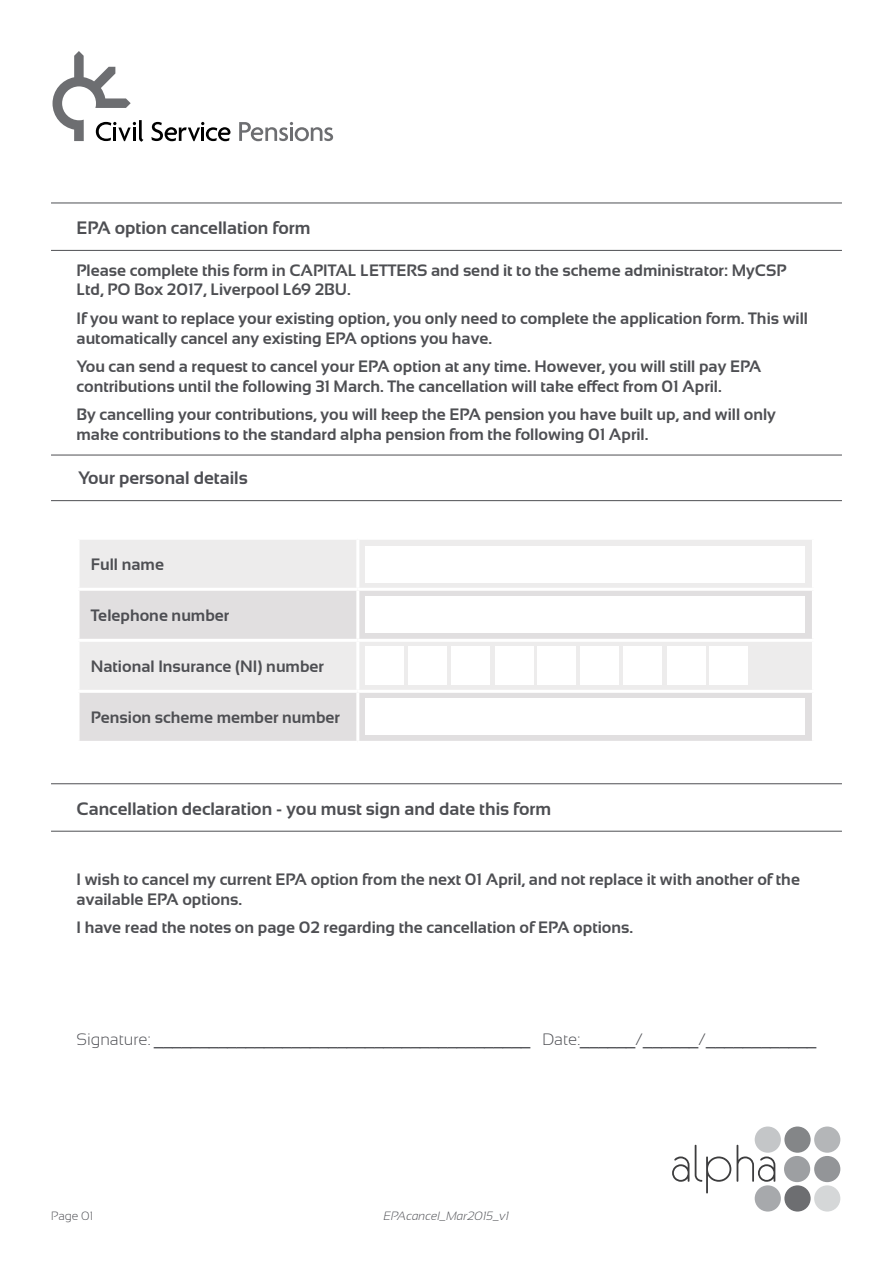
<style>
.page{position:relative;width:893px;height:1263px;background:#fff}
.page>*{position:absolute;margin:0;border:0;box-sizing:border-box;transform-origin:0 0}
.t1{font:700 18px "Sansation";color:#4e4f53}
.t2{font:700 18px "Sansation";color:#4d4e53}
.t3{font:700 16.5px/19.8px "Sansation";color:#4e4f53}
.t4{font:16.5px "Arial";color:#4d4e53}
.t5{font:700 16.5px "Sansation";color:#4d4e53}
.t6{font:italic 300 12px "Sansation";color:#4d4e53}
.t7{font:300 12px "Sansation";color:#4d4e53}
.s1{font-family:"Sansation";font-weight:300}
</style>
<div class="page">
<svg style="left:53px;top:51px;width:90px;height:91px"></svg>
<svg style="left:151px;top:122px;width:79px;height:19px"></svg>
<svg style="left:239px;top:122px;width:94px;height:19px"></svg>
<div style="left:784px;top:1156px;width:26px;height:26px;background:#9d9fa2;border-radius:50%"></div>
<div style="left:814px;top:1156px;width:26px;height:26px;background:#939598;border-radius:50%"></div>
<div style="left:784px;top:1126px;width:27px;height:27px;background:#848688;border-radius:50%"></div>
<div style="left:814px;top:1126px;width:26px;height:27px;background:#b4b6b8;border-radius:50%"></div>
<div style="left:755px;top:1126px;width:26px;height:27px;background:#c4c6c8;border-radius:50%"></div>
<div style="left:784px;top:1185px;width:27px;height:26px;background:#6d6e71;border-radius:50%"></div>
<div style="left:814px;top:1185px;width:26px;height:26px;background:#d5d7d8;border-radius:50%"></div>
<div style="left:755px;top:1185px;width:26px;height:26px;background:#a7a9ac;border-radius:50%"></div>
<svg style="left:672px;top:1145px;width:103px;height:48px"></svg>
<hr style="left:51px;top:203px;width:791px;height:1px;background:#4e4f53">
<hr style="left:51px;top:250px;width:791px;height:1px;background:#4e4f53">
<hr style="left:51px;top:783px;width:791px;height:1px;background:#4e4f53">
<hr style="left:51px;top:831px;width:791px;height:1px;background:#4e4f53">
<div style="left:80px;top:540px;width:732px;height:48px;background:#edecec"></div>
<svg style="left:80px;top:591px;width:732px;height:150px;background:#e5e4e5"></svg>
<hr style="left:356px;top:540px;width:3px;height:48px;background:#fff">
<hr style="left:356px;top:591px;width:3px;height:48px;background:#fff">
<hr style="left:77px;top:639px;width:281px;height:3px;background:#fff">
<hr style="left:358px;top:639px;width:457px;height:3px;background:#fff">
<hr style="left:356px;top:642px;width:3px;height:48px;background:#fff">
<hr style="left:77px;top:690px;width:281px;height:3px;background:#fff">
<hr style="left:358px;top:690px;width:457px;height:3px;background:#fff">
<hr style="left:356px;top:693px;width:3px;height:48px;background:#fff">
<div style="left:365px;top:546px;width:440px;height:37px;background:#fff"></div>
<div style="left:365px;top:596px;width:440px;height:37px;background:#fff"></div>
<div style="left:365px;top:699px;width:440px;height:36px;background:#fff"></div>
<hr style="left:51px;top:455px;width:791px;height:1px;background:#4e4f53">
<hr style="left:51px;top:500px;width:791px;height:1px;background:#4e4f53">
<div style="left:365px;top:647px;width:39px;height:38px;background:#fff"></div>
<div style="left:409px;top:647px;width:38px;height:38px;background:#fff"></div>
<div style="left:452px;top:647px;width:38px;height:38px;background:#fff"></div>
<div style="left:495px;top:647px;width:38px;height:38px;background:#fff"></div>
<div style="left:537px;top:647px;width:39px;height:38px;background:#fff"></div>
<div style="left:581px;top:647px;width:38px;height:38px;background:#fff"></div>
<div style="left:624px;top:647px;width:38px;height:38px;background:#fff"></div>
<div style="left:667px;top:647px;width:38px;height:38px;background:#fff"></div>
<div style="left:710px;top:647px;width:38px;height:38px;background:#fff"></div>
<p class="t1" style="left:77px;top:217px;width:236px">EPA option cancellation form</p>
<p class="t3" style="left:77px;top:260px;width:711px">Please complete this form in CAPITAL LETTERS and send it to the scheme administrator: MyCSP<br>Ltd, PO Box 2017, Liverpool L69 2BU.</p>
<p class="t3" style="left:77px;top:308px;width:733px">If you want to replace your existing option, you only need to complete the application form. This will automatically cancel any existing EPA options you have.</p>
<p class="t3" style="left:77px;top:356px;width:686px">You can send a request to cancel your EPA option at any time. However, you will still pay EPA contributions until the following 31 March. The cancellation will take effect from 01 April.</p>
<p class="t3" style="left:77px;top:404px;width:701px">By cancelling your contributions, you will keep the EPA pension you have built up, and will only make contributions to the standard alpha pension from the following 01 April.</p>
<p class="t2" style="left:78px;top:468px;width:171px">Your personal details</p>
<p class="t3" style="left:91px;top:554px;width:75px">Full name</p>
<p class="t5" style="left:91px;top:606px;width:140px">Telephone number</p>
<p class="t3" style="left:91px;top:656px;width:235px">National Insurance (NI) number</p>
<p class="t3" style="left:91px;top:707px;width:251px">Pension scheme member number</p>
<p class="t1" style="left:77px;top:798px;width:476px">Cancellation declaration - you must sign and date this form</p>
<p class="t3" style="left:77px;top:869px;width:725px">I wish to cancel my current EPA option from the next 01 April, and not replace it with another of the available EPA options.</p>
<p class="t3" style="left:77px;top:918px;width:558px">I have read the notes on page 02 regarding the cancellation of EPA options.</p>
<p class="t4" style="left:77px;top:1028px;width:741px"><span class="s1">Signature:</span> _________________________________________ <span class="s1">Date:</span>______<span class="s1">/</span>______<span class="s1">/</span>____________</p>
<p class="t7" style="left:51px;top:1209px;width:44px">Page 01</p>
<p class="t6" style="left:384px;top:1209px;width:127px">EPAcancel_Mar2015_v1</p>
</div>
